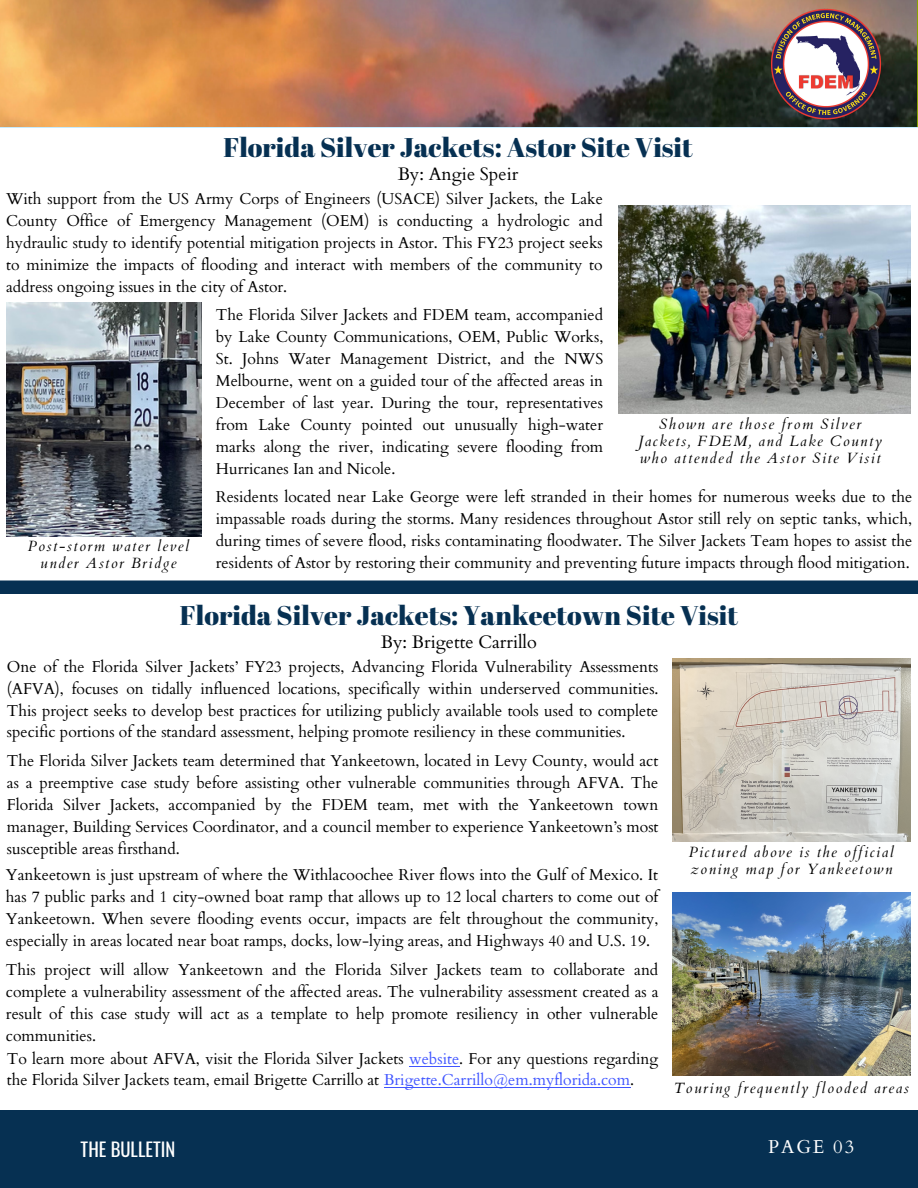
<style>
.page{position:relative;width:918px;height:1188px;background:#fff}
.page>*{position:absolute;margin:0;border:0;box-sizing:border-box;transform-origin:0 0}
.t1{font:27px "Abril Fatface";color:#063052}
.t2{font:18.75px "Cardo";letter-spacing:.1em;color:#fff}
.t3{font:18.6px "Oswald";color:#fff}
.t4{font:18px "Cardo";color:#000}
.t5{font:15.75px/21.9px "Cardo";color:#000;text-align:justify}
.t6{font:italic 14.85px/16.8px "Cardo";letter-spacing:.1em;color:#000;text-align:center}
.s1{color:#4055ff}
</style>
<div class="page">
<div style="left:0;top:1110px;width:918px;height:78px;background:#063052"></div>
<img style="left:0;top:0;width:917px;height:127px">
<div style="left:0;top:580px;width:918px;height:14px;background:#063052"></div>
<img style="left:770px;top:8px;width:112px;height:111px">
<img style="left:618px;top:205px;width:293px;height:209px">
<img style="left:7px;top:302px;width:195px;height:234px">
<img style="left:673px;top:658px;width:237px;height:184px">
<img style="left:673px;top:892px;width:237px;height:184px">
<hr style="left:384px;top:1087px;width:246px;height:1px;background:#4055ff">
<hr style="left:409px;top:1066px;width:50px;height:1px;background:#4055ff">
<h1 class="t1" style="left:223px;top:129px;width:471px">Florida Silver Jackets: Astor Site Visit</h1>
<p class="t4" style="left:398px;top:162px;width:122px">By: Angie Speir</p>
<p class="t5" style="left:6px;top:189px;width:598px">With support from the US Army Corps of Engineers (USACE) Silver Jackets, the Lake County Office of Emergency Management (OEM) is conducting a hydrologic and hydraulic study to identify potential mitigation projects in Astor. This FY23 project seeks to minimize the impacts of flooding and interact with members of the community to address ongoing issues in the city of Astor.</p>
<p class="t6" style="left:28px;top:538px;width:163px">Post-storm water level under Astor Bridge</p>
<p class="t5" style="left:216px;top:305px;width:389px">The Florida Silver Jackets and FDEM team, accompanied by Lake County Communications, OEM, Public Works, St. Johns Water Management District, and the NWS Melbourne, went on a guided tour of the affected areas in December of last year. During the tour, representatives from Lake County pointed out unusually high-water marks along the river, indicating severe flooding from Hurricanes Ian and Nicole.</p>
<p class="t5" style="left:216px;top:486px;width:698px">Residents located near Lake George were left stranded in their homes for numerous weeks due to the impassable roads during the storms. Many residences throughout Astor still rely on septic tanks, which, during times of severe flood, risks contaminating floodwater. The Silver Jackets Team hopes to assist the residents of Astor by restoring their community and preventing future impacts through flood mitigation.</p>
<p class="t6" style="left:638px;top:416px;width:245px">Shown are those from Silver<br>Jackets, FDEM, and Lake County who attended the Astor Site Visit</p>
<h1 class="t1" style="left:180px;top:596px;width:560px">Florida Silver Jackets: Yankeetown Site Visit</h1>
<p class="t5" style="left:7px;top:656px;width:653px">One of the Florida Silver Jackets’ FY23 projects, Advancing Florida Vulnerability Assessments (AFVA), focuses on tidally influenced locations, specifically within underserved communities.<br>This project seeks to develop best practices for utilizing publicly available tools used to complete specific portions of the standard assessment, helping promote resiliency in these communities.</p>
<p class="t5" style="left:7px;top:750px;width:653px">The Florida Silver Jackets team determined that Yankeetown, located in Levy County, would act as a preemptive case study before assisting other vulnerable communities through AFVA. The Florida Silver Jackets, accompanied by the FDEM team, met with the Yankeetown town manager, Building Services Coordinator, and a council member to experience Yankeetown’s most susceptible areas firsthand.</p>
<p class="t4" style="left:381px;top:630px;width:158px">By: Brigette Carrillo</p>
<p class="t6" style="left:689px;top:844px;width:207px;text-align:left">Pictured above is the official zoning map for Yankeetown</p>
<p class="t5" style="left:6px;top:865px;width:654px">Yankeetown is just upstream of where the Withlacoochee River flows into the Gulf of Mexico. It has 7 public parks and 1 city-owned boat ramp that allows up to 12 local charters to come out of Yankeetown. When severe flooding events occur, impacts are felt throughout the community, especially in areas located near boat ramps, docks, low-lying areas, and Highways 40 and U.S. 19.</p>
<p class="t5" style="left:6px;top:959px;width:654px">This project will allow Yankeetown and the Florida Silver Jackets team to collaborate and complete a vulnerability assessment of the affected areas. The vulnerability assessment created as a result of this case study will act as a template to help promote resiliency in other vulnerable communities.</p>
<p class="t5" style="left:7px;top:1048px;width:653px;line-height:21.3px">To learn more about AFVA, visit the Florida Silver Jackets <span class="s1">website</span>. For any questions regarding the Florida Silver Jackets team, email Brigette Carrillo at <span class="s1">Brigette.Carrillo@em.myflorida.com</span>.</p>
<p class="t6" style="left:674px;top:1080px;width:237px">Touring frequently flooded areas</p>
<p class="t3" style="left:81px;top:1135px;width:96px">THE BULLETIN</p>
<p class="t2" style="left:768px;top:1134px;width:87px">PAGE 03</p>
</div>
